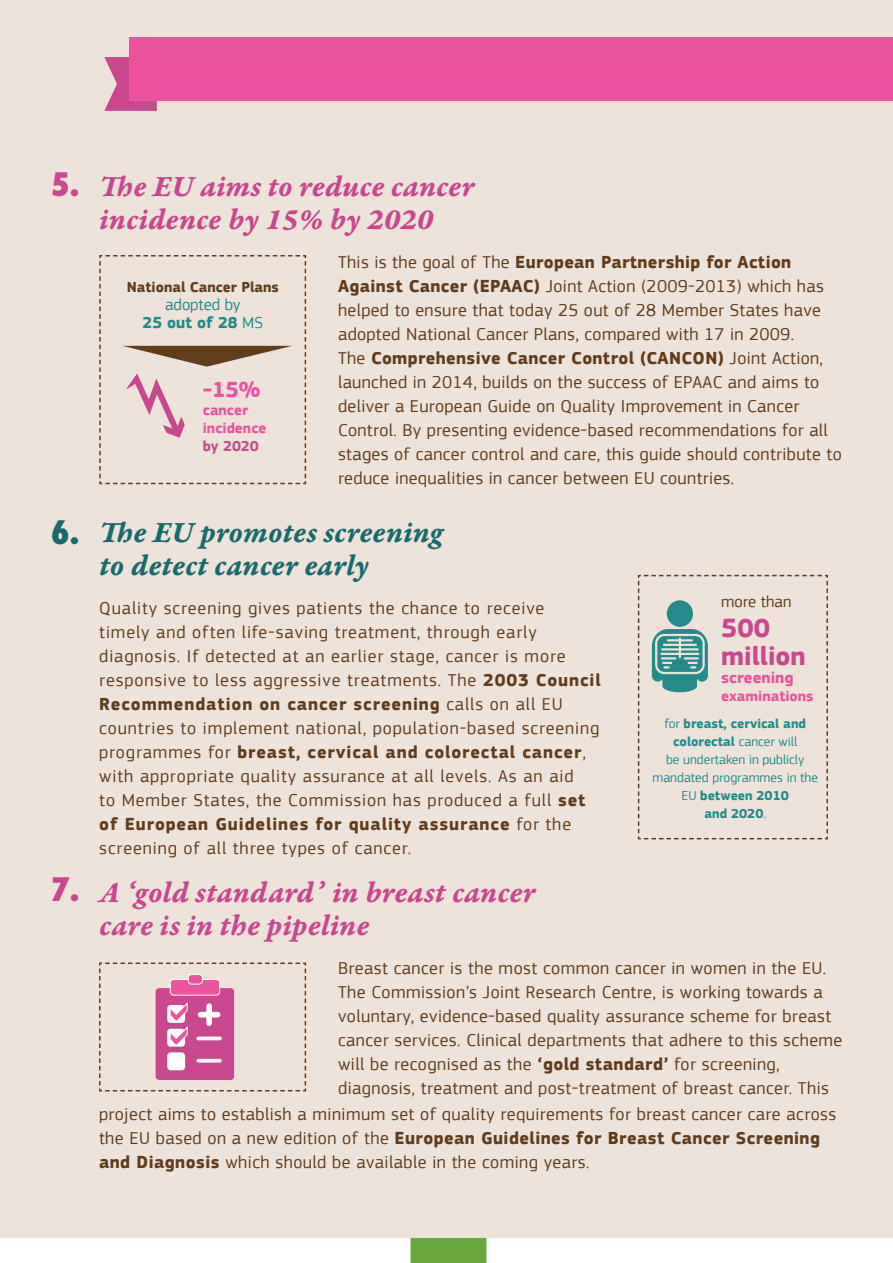
<style>
.page{position:relative;width:893px;height:1263px;background:#fff}
.page>*{position:absolute;margin:0;border:0;box-sizing:border-box;transform-origin:0 0}
.t1{font:31.5px/33px "Garamond Premr Pro Bd It Capt";color:#c9478f}
.t2{font:31.5px/33px "Garamond Premr Pro Bd It Capt";color:#196a6d}
.t3{font:800 condensed 31.5px "Futura Std";color:#c9478f}
.t4{font:800 condensed 31.5px "Futura Std";color:#196a6d}
.t5{font:700 27.15px/27.2px "EC Square Sans Pro";color:#c9478f}
.t6{font:700 22.5px "EC Square Sans Pro";color:#ec539f}
.t7{font:18px/24px "EC Square Sans Pro";letter-spacing:.025em;color:#613c1c}
.t8{font:18px/24px "EC Square Sans Pro";letter-spacing:.05em;color:#613c1c}
.t9{font:16.5px/18px "EC Square Sans Pro";color:#238a8a;text-align:center}
.t10{font:700 16.5px "EC Square Sans Pro";color:#ec539f}
.t11{font:16.5px "EC Square Sans Pro";color:#613d1c}
.t12{font:700 15px/18px "EC Square Sans Pro";color:#ec539f}
.t13{font:700 15px "EC Square Sans Pro";color:#613c1c}
.t14{font:13.5px/18px "EC Square Sans Pro";color:#238a8a;text-align:center}
.s1{font-weight:700}
.s2{color:#c44f8c}
</style>
<div class="page">
<div style="left:0;top:0;width:893px;height:1238px;background:#eee3da"></div>
<svg style="left:637px;top:574px;width:191px;height:266px"></svg>
<svg style="left:99px;top:962px;width:208px;height:130px"></svg>
<svg style="left:99px;top:255px;width:207px;height:229px"></svg>
<svg style="left:104px;top:57px;width:53px;height:54px"></svg>
<div style="left:129px;top:38px;width:764px;height:63px;background:#ec539f"></div>
<div style="left:411px;top:1238px;width:75px;height:25px;background:#68a83c"></div>
<p class="t3" style="left:51px;top:165px;width:30px">5.</p>
<p class="t1" style="left:99px;top:171px;width:377px">The EU aims to reduce cancer incidence by 15% by 2020</p>
<p class="t13" style="left:127px;top:278px;width:153px">National Cancer Plans</p>
<p class="t9" style="left:143px;top:295px;width:122px">adopted by<br><span class="s1">25 out of 28</span> MS</p>
<p class="t6" style="left:203px;top:376px;width:59px">-15%</p>
<p class="t12" style="left:203px;top:401px;width:65px">cancer incidence <span class="s2">by 2020</span></p>
<p class="t7" style="left:338px;top:250px;width:505px">This is the goal of The <span class="s1">European Partnership for Action Against Cancer (EPAAC)</span> Joint Action (2009-2013) which has helped to ensure that today 25 out of 28 Member States have adopted National Cancer Plans, compared with 17 in 2009.<br>The <span class="s1">Comprehensive Cancer Control (CANCON)</span> Joint Action, launched in 2014, builds on the success of EPAAC and aims to deliver a European Guide on Quality Improvement in Cancer Control. By presenting evidence-based recommendations for all stages of cancer control and care, this guide should contribute to reduce inequalities in cancer between EU countries.</p>
<p class="t4" style="left:51px;top:513px;width:30px">6.</p>
<p class="t2" style="left:99px;top:517px;width:345px">The EU promotes screening to detect cancer early</p>
<p class="t8" style="left:99px;top:596px;width:503px">Quality screening gives patients the chance to receive<br>timely and often life-saving treatment, through early diagnosis. If detected at an earlier stage, cancer is more responsive to less aggressive treatments. The <span class="s1">2003 Council Recommendation on cancer screening</span> calls on all EU countries to implement national, population-based screening programmes for <span class="s1">breast, cervical and colorectal cancer</span>, with appropriate quality assurance at all levels. As an aid<br>to Member States, the Commission has produced a full <span class="s1">set of European Guidelines for quality assurance</span> for the screening of all three types of cancer.</p>
<p class="t11" style="left:721px;top:591px;width:72px">more than</p>
<p class="t5" style="left:721px;top:616px;width:86px">500 million</p>
<p class="t10" style="left:721px;top:667px;width:74px">screening</p>
<p class="t12" style="left:721px;top:687px;width:94px">examinations</p>
<p class="t14" style="left:652px;top:714px;width:167px">for <span class="s1">breast, cervical and colorectal</span> cancer will<br>be undertaken in publicly mandated programmes in the<br>EU <span class="s1">between 2010<br>and 2020</span>.</p>
<p class="t3" style="left:51px;top:870px;width:30px">7.</p>
<p class="t1" style="left:99px;top:877px;width:438px">A ‘gold standard’ in breast cancer care is in the pipeline</p>
<p class="t7" style="left:338px;top:956px;width:506px">Breast cancer is the most common cancer in women in the EU.<br>The Commission’s Joint Research Centre, is working towards a voluntary, evidence-based quality assurance scheme for breast cancer services. Clinical departments that adhere to this scheme will be recognised as the <span class="s1">‘gold standard’</span> for screening, diagnosis, treatment and post-treatment of breast cancer. This</p>
<p class="t7" style="left:99px;top:1102px;width:739px">project aims to establish a minimum set of quality requirements for breast cancer care across the EU based on a new edition of the <span class="s1">European Guidelines for Breast Cancer Screening and Diagnosis</span> which should be available in the coming years.</p>
</div>
